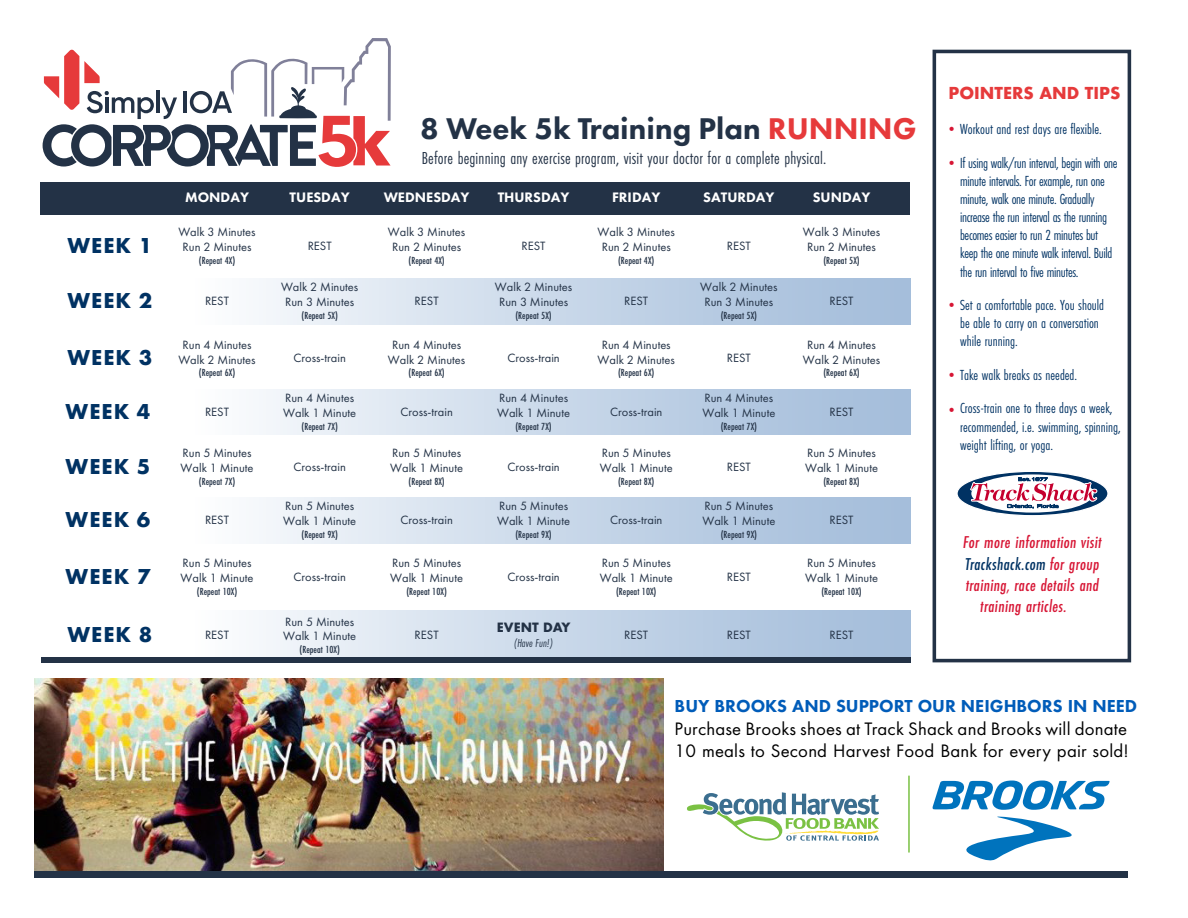
<style>
.page{position:relative;width:1188px;height:918px;background:#fff}
.page>*{position:absolute;margin:0;border:0;box-sizing:border-box;transform-origin:0 0}
.t1{font:800 31.05px "Futura PT";color:#233246}
.t2{font:700 22.5px "Futura PT";letter-spacing:.05em;color:#003263}
.t3{font:18.75px/22.5px "Futura PT";letter-spacing:.01em;color:#000}
.t4{font:18px "Futura PT Cond";letter-spacing:.01em;color:#233246}
.t5{font:800 18px "Futura PT";color:#005cb9}
.t6{font:italic 500 17.85px "Futura PT Cond";letter-spacing:.02em;color:#d71635}
.t7{font:italic 500 17.85px "Futura PT Cond";letter-spacing:.02em;color:#003263}
.t8{font:700 16.05px "Futura";color:#e63a3b}
.t9{font:15.15px/18.1px "Futura PT Cond";letter-spacing:-.025em;color:#003263}
.t10{font:15.15px/18.1px "Futura PT Cond";color:#003263}
.t11{font:800 14.25px "Futura PT";color:#fff}
.t12{font:12.45px/15px "Futura PT";color:#233246}
.t13{font:700 12.45px "Futura";color:#233246}
.t14{font:italic 12px "Futura PT Cond";color:#233246}
.t15{font:500 10.65px "Futura PT Cond";color:#233246}
.s1{color:#e63a3b}
.s2{color:#d71635}
</style>
<div class="page">
<img style="left:35px;top:678px;width:629px;height:193px">
<svg style="left:687px;top:792px;width:192px;height:49px"></svg>
<svg style="left:966px;top:817px;width:106px;height:44px"></svg>
<svg style="left:932px;top:781px;width:178px;height:29px"></svg>
<hr style="left:908px;top:776px;width:2px;height:77px;background:#7ac143">
<div style="left:40px;top:182px;width:870px;height:33px;background:#233246"></div>
<div style="left:41px;top:656px;width:869px;height:6px;background:#233246"></div>
<div style="left:34px;top:871px;width:1094px;height:7px;background:#233246"></div>
<div style="left:40px;top:611px;width:870px;height:45px;background:linear-gradient(to right,#fff,#a0bbd9)"></div>
<div style="left:40px;top:279px;width:870px;height:45px;background:linear-gradient(to right,#fff,#a0bbd9)"></div>
<div style="left:40px;top:389px;width:870px;height:46px;background:linear-gradient(to right,#fff,#a0bbd9)"></div>
<div style="left:40px;top:498px;width:870px;height:46px;background:linear-gradient(to right,#fff,#a0bbd9)"></div>
<svg style="left:957px;top:471px;width:151px;height:45px"></svg>
<svg style="left:969px;top:471px;width:129px;height:45px"></svg>
<div style="left:933px;top:50px;width:198px;height:612px;border:4px solid #233246"></div>
<svg style="left:43px;top:38px;width:348px;height:129px"></svg>
<h2 class="t2" style="left:67px;top:231px;width:86px">WEEK 1</h2>
<h2 class="t2" style="left:67px;top:286px;width:86px">WEEK 2</h2>
<h2 class="t2" style="left:67px;top:343px;width:86px">WEEK 3</h2>
<h2 class="t2" style="left:66px;top:397px;width:86px">WEEK 4</h2>
<h2 class="t2" style="left:66px;top:452px;width:86px">WEEK 5</h2>
<h2 class="t2" style="left:66px;top:505px;width:86px">WEEK 6</h2>
<h2 class="t2" style="left:66px;top:562px;width:86px">WEEK 7</h2>
<h2 class="t2" style="left:67px;top:620px;width:86px">WEEK 8</h2>
<p class="t8" style="left:949px;top:81px;width:173px">POINTERS AND TIPS</p>
<p class="t11" style="left:185px;top:188px;width:65px">MONDAY</p>
<p class="t12" style="left:178px;top:225px;width:79px;text-align:center">Walk 3 Minutes<br>Run 2 Minutes</p>
<p class="t15" style="left:199px;top:254px;width:38px">(Repeat 4X)</p>
<p class="t11" style="left:290px;top:188px;width:62px">TUESDAY</p>
<p class="t12" style="left:308px;top:238px;width:26px">REST</p>
<h1 class="t1" style="left:420px;top:109px;width:498px">8 Week 5k Training Plan <span class="s1">RUNNING</span></h1>
<h3 class="t4" style="left:422px;top:148px;width:406px">Before beginning any exercise program, visit your doctor for a complete physical.</h3>
<p class="t11" style="left:384px;top:188px;width:87px">WEDNESDAY</p>
<p class="t12" style="left:388px;top:225px;width:79px;text-align:center">Walk 3 Minutes<br>Run 2 Minutes</p>
<p class="t15" style="left:409px;top:254px;width:38px">(Repeat 4X)</p>
<p class="t11" style="left:498px;top:188px;width:73px">THURSDAY</p>
<p class="t12" style="left:522px;top:238px;width:26px">REST</p>
<p class="t11" style="left:612px;top:188px;width:50px">FRIDAY</p>
<p class="t12" style="left:598px;top:225px;width:79px;text-align:center">Walk 3 Minutes<br>Run 2 Minutes</p>
<p class="t15" style="left:618px;top:254px;width:38px">(Repeat 4X)</p>
<p class="t11" style="left:703px;top:188px;width:73px">SATURDAY</p>
<p class="t12" style="left:727px;top:238px;width:26px">REST</p>
<p class="t11" style="left:813px;top:188px;width:59px">SUNDAY</p>
<p class="t12" style="left:803px;top:225px;width:79px;text-align:center">Walk 3 Minutes<br>Run 2 Minutes</p>
<p class="t15" style="left:823px;top:254px;width:38px">(Repeat 5X)</p>
<p class="t10" style="left:944px;top:120px;width:159px"><span class="s2">•</span>Workout and rest days are flexible.</p>
<p class="t9" style="left:960px;top:154px;width:159px;text-indent:-16px"><span class="s2">•</span>If using walk/run interval, begin with one minute intervals. For example, run one minute, walk one minute. Gradually increase the run interval as the running becomes easier to run 2 minutes but keep the one minute walk interval. Build the run interval to five minutes.</p>
<p class="t12" style="left:205px;top:293px;width:26px">REST</p>
<p class="t12" style="left:178px;top:337px;width:79px;text-align:center">Run 4 Minutes<br>Walk 2 Minutes</p>
<p class="t15" style="left:199px;top:367px;width:38px">(Repeat 6X)</p>
<p class="t12" style="left:281px;top:280px;width:79px;text-align:center">Walk 2 Minutes<br>Run 3 Minutes</p>
<p class="t15" style="left:302px;top:309px;width:38px">(Repeat 5X)</p>
<p class="t12" style="left:293px;top:351px;width:54px">Cross-train</p>
<p class="t12" style="left:415px;top:293px;width:26px">REST</p>
<p class="t12" style="left:388px;top:337px;width:79px;text-align:center">Run 4 Minutes<br>Walk 2 Minutes</p>
<p class="t15" style="left:409px;top:367px;width:38px">(Repeat 6X)</p>
<p class="t12" style="left:495px;top:280px;width:79px;text-align:center">Walk 2 Minutes<br>Run 3 Minutes</p>
<p class="t15" style="left:515px;top:309px;width:38px">(Repeat 5X)</p>
<p class="t12" style="left:507px;top:351px;width:54px">Cross-train</p>
<p class="t12" style="left:624px;top:293px;width:26px">REST</p>
<p class="t12" style="left:598px;top:337px;width:79px;text-align:center">Run 4 Minutes<br>Walk 2 Minutes</p>
<p class="t15" style="left:618px;top:367px;width:38px">(Repeat 6X)</p>
<p class="t12" style="left:700px;top:280px;width:79px;text-align:center">Walk 2 Minutes<br>Run 3 Minutes</p>
<p class="t15" style="left:721px;top:309px;width:38px">(Repeat 5X)</p>
<p class="t12" style="left:727px;top:351px;width:26px">REST</p>
<p class="t12" style="left:830px;top:293px;width:26px">REST</p>
<p class="t12" style="left:803px;top:337px;width:79px;text-align:center">Run 4 Minutes<br>Walk 2 Minutes</p>
<p class="t15" style="left:823px;top:367px;width:38px">(Repeat 6X)</p>
<p class="t10" style="left:960px;top:296px;width:146px;text-indent:-16px"><span class="s2">•</span>Set a comfortable pace. You should be able to carry on a conversation while running.</p>
<p class="t10" style="left:944px;top:366px;width:135px"><span class="s2">•</span>Take walk breaks as needed.</p>
<p class="t12" style="left:205px;top:404px;width:26px">REST</p>
<p class="t12" style="left:181px;top:445px;width:74px">Run 5 Minutes<br>Walk 1 Minute</p>
<p class="t15" style="left:199px;top:475px;width:38px">(Repeat 7X)</p>
<p class="t12" style="left:283px;top:390px;width:74px">Run 4 Minutes<br>Walk 1 Minute</p>
<p class="t15" style="left:302px;top:420px;width:38px">(Repeat 7X)</p>
<p class="t12" style="left:293px;top:459px;width:54px">Cross-train</p>
<p class="t12" style="left:400px;top:404px;width:54px">Cross-train</p>
<p class="t12" style="left:390px;top:445px;width:74px">Run 5 Minutes<br>Walk 1 Minute</p>
<p class="t15" style="left:409px;top:475px;width:38px">(Repeat 8X)</p>
<p class="t12" style="left:497px;top:390px;width:74px">Run 4 Minutes<br>Walk 1 Minute</p>
<p class="t15" style="left:515px;top:420px;width:38px">(Repeat 7X)</p>
<p class="t12" style="left:507px;top:459px;width:54px">Cross-train</p>
<p class="t12" style="left:610px;top:404px;width:54px">Cross-train</p>
<p class="t12" style="left:600px;top:445px;width:74px">Run 5 Minutes<br>Walk 1 Minute</p>
<p class="t15" style="left:618px;top:475px;width:38px">(Repeat 8X)</p>
<p class="t12" style="left:702px;top:390px;width:74px">Run 4 Minutes<br>Walk 1 Minute</p>
<p class="t15" style="left:721px;top:420px;width:38px">(Repeat 7X)</p>
<p class="t12" style="left:727px;top:459px;width:26px">REST</p>
<p class="t12" style="left:830px;top:404px;width:26px">REST</p>
<p class="t12" style="left:805px;top:445px;width:74px">Run 5 Minutes<br>Walk 1 Minute</p>
<p class="t15" style="left:823px;top:475px;width:38px">(Repeat 8X)</p>
<p class="t10" style="left:960px;top:399px;width:162px;text-indent:-16px"><span class="s2">•</span>Cross-train one to three days a week, recommended, i.e. swimming, spinning, weight lifting, or yoga.</p>
<p class="t12" style="left:205px;top:512px;width:26px">REST</p>
<p class="t12" style="left:283px;top:498px;width:74px">Run 5 Minutes<br>Walk 1 Minute</p>
<p class="t15" style="left:302px;top:528px;width:38px">(Repeat 9X)</p>
<p class="t12" style="left:400px;top:512px;width:54px">Cross-train</p>
<p class="t12" style="left:497px;top:498px;width:74px">Run 5 Minutes<br>Walk 1 Minute</p>
<p class="t15" style="left:515px;top:528px;width:38px">(Repeat 9X)</p>
<p class="t12" style="left:610px;top:512px;width:54px">Cross-train</p>
<p class="t12" style="left:702px;top:498px;width:74px">Run 5 Minutes<br>Walk 1 Minute</p>
<p class="t15" style="left:721px;top:528px;width:38px">(Repeat 9X)</p>
<p class="t12" style="left:830px;top:512px;width:26px">REST</p>
<p class="t12" style="left:181px;top:556px;width:74px">Run 5 Minutes<br>Walk 1 Minute</p>
<p class="t15" style="left:197px;top:585px;width:42px">(Repeat 10X)</p>
<p class="t12" style="left:205px;top:627px;width:26px">REST</p>
<p class="t12" style="left:293px;top:569px;width:54px">Cross-train</p>
<p class="t12" style="left:283px;top:614px;width:74px">Run 5 Minutes<br>Walk 1 Minute</p>
<p class="t15" style="left:300px;top:644px;width:42px">(Repeat 10X)</p>
<p class="t12" style="left:390px;top:556px;width:74px">Run 5 Minutes<br>Walk 1 Minute</p>
<p class="t15" style="left:406px;top:585px;width:42px">(Repeat 10X)</p>
<p class="t12" style="left:415px;top:627px;width:26px">REST</p>
<p class="t12" style="left:507px;top:569px;width:54px">Cross-train</p>
<p class="t13" style="left:497px;top:619px;width:75px">EVENT DAY</p>
<p class="t14" style="left:514px;top:636px;width:40px">(Have Fun!)</p>
<p class="t12" style="left:600px;top:556px;width:74px">Run 5 Minutes<br>Walk 1 Minute</p>
<p class="t15" style="left:616px;top:585px;width:42px">(Repeat 10X)</p>
<p class="t12" style="left:624px;top:627px;width:26px">REST</p>
<p class="t12" style="left:727px;top:569px;width:26px">REST</p>
<p class="t12" style="left:727px;top:627px;width:26px">REST</p>
<p class="t12" style="left:805px;top:556px;width:74px">Run 5 Minutes<br>Walk 1 Minute</p>
<p class="t15" style="left:821px;top:585px;width:42px">(Repeat 10X)</p>
<p class="t12" style="left:830px;top:627px;width:26px">REST</p>
<h3 class="t6" style="left:963px;top:532px;width:140px">For more information visit</h3>
<h3 class="t7" style="left:965px;top:553px;width:136px">Trackshack.com <span class="s2">for group</span></h3>
<h3 class="t6" style="left:966px;top:575px;width:135px">training, race details and</h3>
<h3 class="t6" style="left:980px;top:596px;width:88px">training articles.</h3>
<h3 class="t5" style="left:675px;top:695px;width:464px">BUY BROOKS AND SUPPORT OUR NEIGHBORS IN NEED</h3>
<h3 class="t3" style="left:675px;top:717px;width:456px">Purchase Brooks shoes at Track Shack and Brooks will donate<br>10 meals to Second Harvest Food Bank for every pair sold!</h3>
</div>
